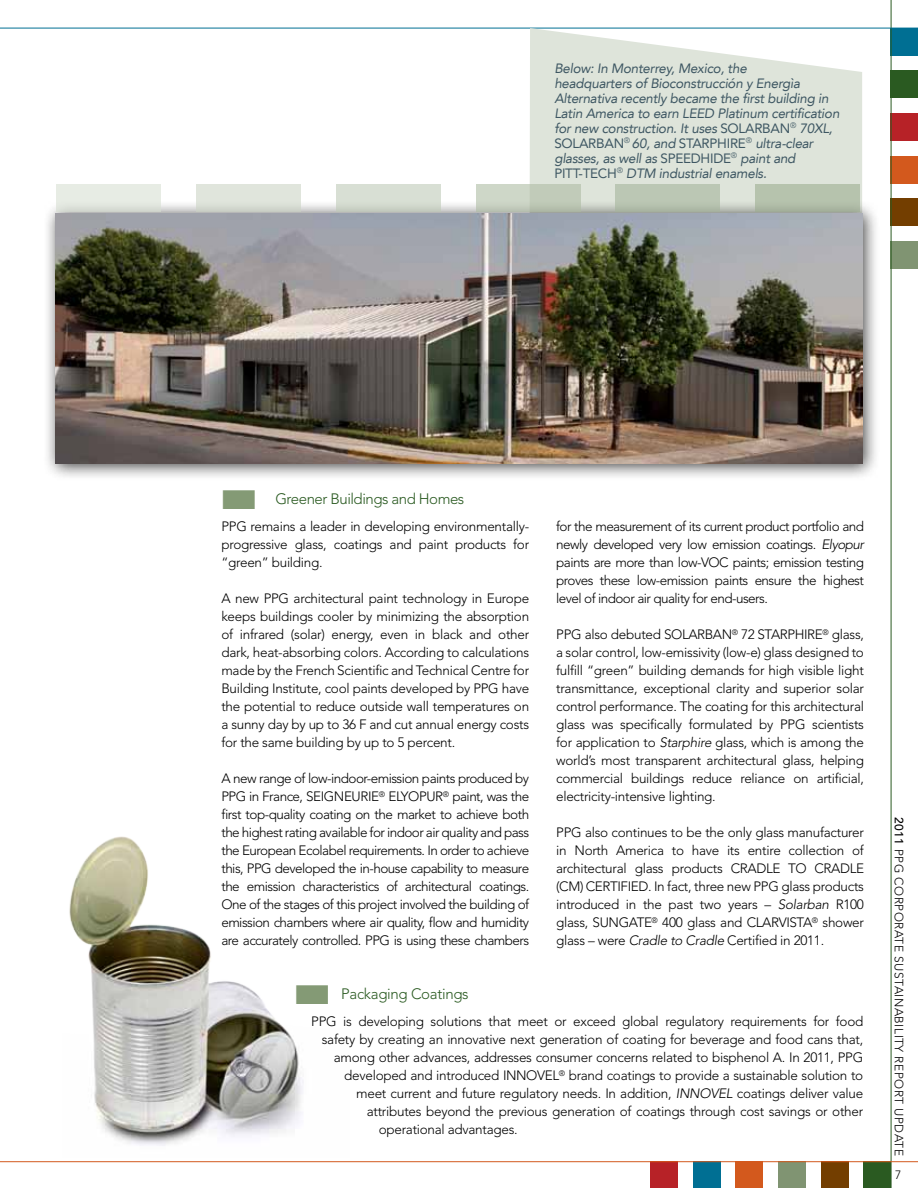
<style>
.page{position:relative;width:918px;height:1188px;background:#fff}
.page>*{position:absolute;margin:0;border:0;box-sizing:border-box;transform-origin:0 0}
.t1{font:300 15px "Avenir LT Std";letter-spacing:-.03em;color:#2a5a21}
.t2{font:300 13.5px/18px "Avenir LT Std";letter-spacing:-.02em;color:#000;text-align:justify}
.t3{font:italic 13.5px/15px "Avenir LT";letter-spacing:-.02em;color:#3e5763}
.t4{font:300 13.5px/18px "Avenir LT Std";letter-spacing:-.04em;color:#000}
.t5{font:300 12px "Avenir LT Std";letter-spacing:.04em;color:#000}
.s1{font-style:normal}
.s2{color:#849a75}
.s3{font-style:italic}
.s4{font-weight:500}
</style>
<div class="page">
<div style="left:864px;top:1162px;width:27px;height:26px;background:#2a5a21"></div>
<div style="left:821px;top:1162px;width:27px;height:26px;background:#733e00"></div>
<div style="left:778px;top:1162px;width:28px;height:26px;background:#809472"></div>
<div style="left:736px;top:1162px;width:27px;height:26px;background:#d3591d"></div>
<div style="left:693px;top:1162px;width:27px;height:26px;background:#006f93"></div>
<div style="left:650px;top:1162px;width:28px;height:26px;background:#b72227"></div>
<div style="left:891px;top:28px;width:27px;height:27px;background:#006f93"></div>
<div style="left:891px;top:71px;width:27px;height:27px;background:#2a5a21"></div>
<div style="left:891px;top:113px;width:27px;height:28px;background:#b72227"></div>
<div style="left:891px;top:156px;width:27px;height:27px;background:#d3591d"></div>
<div style="left:891px;top:199px;width:27px;height:27px;background:#733e00"></div>
<div style="left:891px;top:241px;width:27px;height:28px;background:#809472"></div>
<hr style="left:891px;top:0;width:1px;height:1188px;background:#2a5a21">
<hr style="left:0;top:1161px;width:918px;height:1px;background:#d3591d">
<hr style="left:0;top:28px;width:918px;height:1px;background:#006f93">
<img style="left:69px;top:836px;width:235px;height:310px">
<svg style="left:529px;top:28px;width:333px;height:172px;fill:#dee4da"></svg>
<div style="left:43px;top:200px;width:837px;height:281px;background:#000;opacity:.75"></div>
<img style="left:56px;top:213px;width:806px;height:250px">
<div style="left:755px;top:185px;width:105px;height:27px;background:linear-gradient(to right,#b3c0aa,#b3c0aa)"></div>
<div style="left:616px;top:185px;width:104px;height:27px;background:linear-gradient(to right,#b8c4b1,#b8c4b1)"></div>
<svg style="left:476px;top:185px;width:105px;height:27px;fill:#c1cbb9"></svg>
<svg style="left:336px;top:185px;width:105px;height:27px;fill:#d8dfd4"></svg>
<svg style="left:196px;top:185px;width:105px;height:27px;fill:#e0e5dc"></svg>
<svg style="left:56px;top:185px;width:105px;height:27px;fill:#e7ece4"></svg>
<p class="t3" style="left:554px;top:61px;width:287px">Below: In Monterrey, Mexico, the<br>headquarters of Bioconstrucción y Energìa Alternativa recently became the first building in Latin America to earn LEED Platinum certification for new construction. It uses <span class="s1">SOLARBAN</span><sup>®</sup> 70XL, <span class="s1">SOLARBAN</span><sup>®</sup> 60, and <span class="s1">STARPHIRE</span><sup>®</sup> ultra-clear glasses, as well as <span class="s1">SPEEDHIDE</span><sup>®</sup> paint and <span class="s1">PITT-TECH</span><sup>®</sup> DTM industrial enamels.</p>
<p class="t1" style="left:221px;top:490px;width:244px"><span class="s2">■</span> Greener Buildings and Homes</p>
<p class="t2" style="left:221px;top:517px;width:309px">PPG remains a leader in developing environmentally&shy;progressive glass, coatings and paint products for “green” building.</p>
<p class="t2" style="left:221px;top:589px;width:309px">A new PPG architectural paint technology in Europe keeps buildings cooler by minimizing the absorption of infrared (solar) energy, even in black and other dark, heat-absorbing colors. According to calculations made by the French Scientific and Technical Centre for Building Institute, cool paints developed by PPG have the potential to reduce outside wall temperatures on a sunny day by up to 36 F and cut annual energy costs for the same building by up to 5 percent.</p>
<p class="t4" style="left:221px;top:769px;width:309px">A new range of low-indoor-emission paints produced by<br>PPG in France, Seigneurie</p>
<p class="t2" style="left:221px;top:787px;width:309px;text-indent:221px"><sup>®</sup> paint, was the first top-quality coating on the market to achieve both the highest rating available for indoor air quality and pass the European Ecolabel requirements. In order to achieve this, PPG developed the in-house capability to measure the emission characteristics of architectural coatings.<br>One of the stages of this project involved the building of emission chambers where air quality, flow and humidity are accurately controlled. PPG is using these chambers</p>
<p class="t2" style="left:379px;top:787px;width:39px"><sup>®</sup> Elyopur</p>
<p class="t2" style="left:556px;top:517px;width:309px">for the measurement of its current product portfolio and newly developed very low emission coatings. <span class="s3">Elyopur </span>paints are more than low-VOC paints; emission testing proves these low-emission paints ensure the highest level of indoor air quality for end-users.</p>
<p class="t2" style="left:556px;top:625px;width:309px">PPG also debuted SOLARBAN<sup>®</sup> 72 STARPHIRE<sup>®</sup> glass, a solar control, low-emissivity (low-e) glass designed to fulfill “green” building demands for high visible light transmittance, exceptional clarity and superior solar control performance. The coating for this architectural glass was specifically formulated by PPG scientists for application to <span class="s3">Starphire</span> glass, which is among the world’s most transparent architectural glass, helping commercial buildings reduce reliance on artificial, electricity-intensive lighting.</p>
<p class="t2" style="left:556px;top:823px;width:309px">PPG also continues to be the only glass manufacturer in North America to have its entire collection of architectural glass products CRADLE TO CRADLE (CM) CERTIFIED. In fact, three new PPG glass products introduced in the past two years – <span class="s3">Solarban</span> R100 glass, Sungate</p>
<p class="t2" style="left:556px;top:913px;width:309px;text-indent:95px"><sup>®</sup> 400 glass and CLARVISTA<sup>®</sup> shower glass – were <span class="s3">Cradle to Cradle</span> Certified in 2011.</p>
<p class="t1" style="left:295px;top:985px;width:175px"><span class="s2">■</span> Packaging Coatings</p>
<p class="t2" style="left:311px;top:1012px;width:554px">PPG is developing solutions that meet or exceed global regulatory requirements for food</p>
<p class="t2" style="left:322px;top:1030px;width:543px">safety by creating an innovative next generation of coating for beverage and food cans that,</p>
<p class="t2" style="left:334px;top:1048px;width:531px">among other advances, addresses consumer concerns related to bisphenol A. In 2011, PPG</p>
<p class="t2" style="left:344px;top:1066px;width:521px">developed and introduced INNOVEL<sup>®</sup> brand coatings to provide a sustainable solution to</p>
<p class="t2" style="left:356px;top:1084px;width:509px">meet current and future regulatory needs. In addition, <span class="s3">Innovel</span> coatings deliver value</p>
<p class="t2" style="left:367px;top:1102px;width:498px">attributes beyond the previous generation of coatings through cost savings or other</p>
<p class="t2" style="left:379px;top:1120px;width:140px">operational advantages.</p>
<p class="t5" style="left:906px;top:817px;width:341px;rotate:90deg"><span class="s4">2011</span> PPG Corporate Sustainability Report update</p>
<p class="t5" style="left:895px;top:1168px;width:8px">7</p>
</div>
